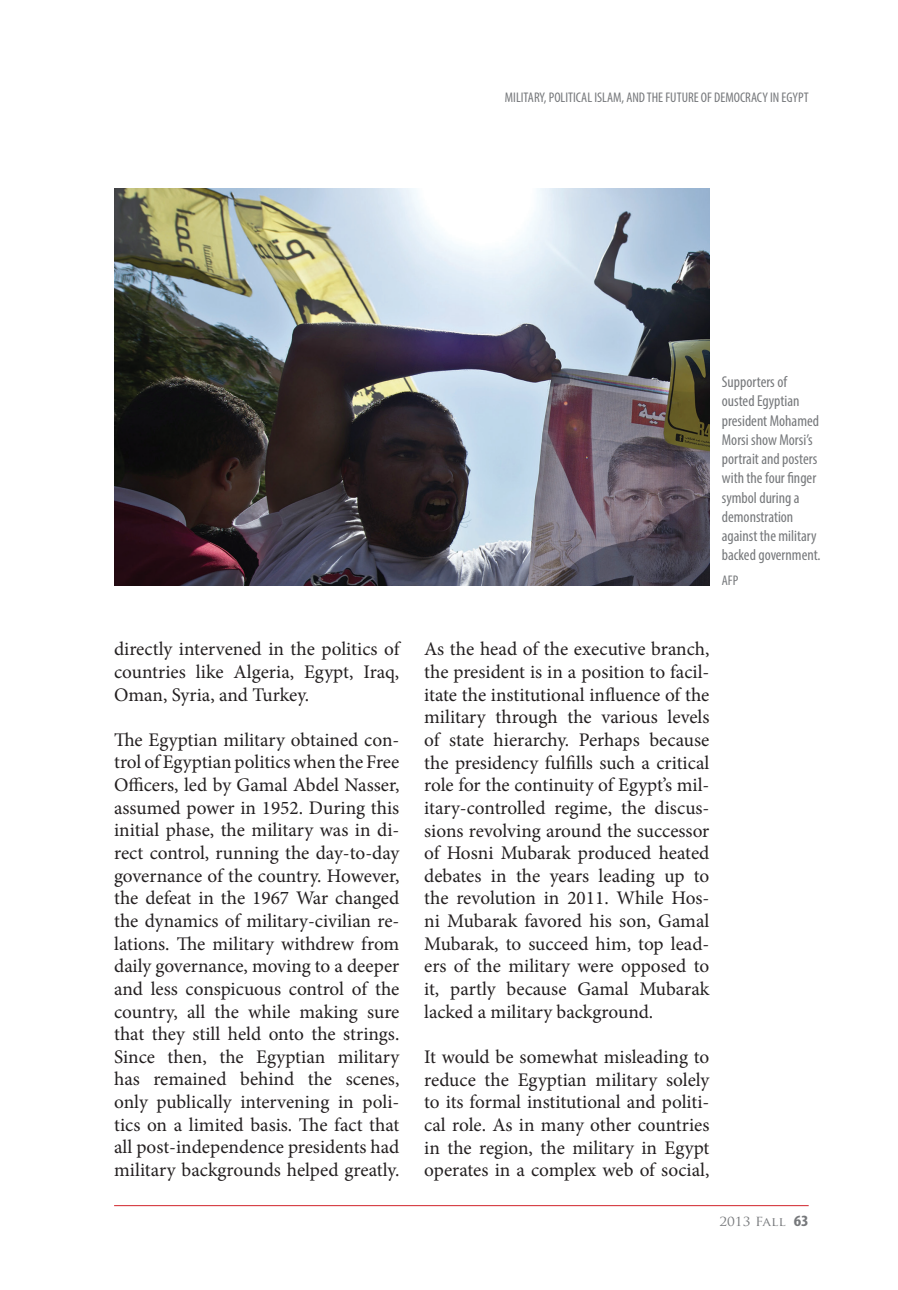
<style>
.page{position:relative;width:898px;height:1290px;background:#fff}
.page>*{position:absolute;margin:0;border:0;box-sizing:border-box;transform-origin:0 0}
.t1{font:19.25px/22.6px "Minion Pro";color:#231f20;text-align:justify}
.t2{font:condensed 15.75px/19.2px "Myriad Pro";color:#76787b}
.t3{font:condensed 14px "Myriad Pro";color:#76787b}
.t4{font:12.25px "Trajan Pro";color:#76787b;scale:1.11 1}
.s1{font-family:"Myriad Pro";font-weight:700;font-stretch:condensed;font-size:15.75px}
</style>
<div class="page">
<hr style="left:114px;top:1205px;width:695px;height:1px;background:#d1232a">
<img style="left:114px;top:189px;width:595px;height:396px">
<p class="t3" style="left:505px;top:89px;width:305px">MILITARY, POLITICAL ISLAM, AND THE FUTURE OF DEMOCRACY IN EGYPT</p>
<p class="t1" style="left:114px;top:638px;width:287px">directly intervened in the politics of countries like Algeria, Egypt, Iraq, Oman, Syria, and Turkey.</p>
<p class="t1" style="left:114px;top:728px;width:287px">The Egyptian military obtained con&shy;trol of Egyptian politics when the Free Officers, led by Gamal Abdel Nasser, assumed power in 1952. During this initial phase, the military was in di&shy;rect control, running the day-to-day governance of the country. However, the defeat in the 1967 War changed the dynamics of military-civilian re&shy;lations. The military withdrew from daily governance, moving to a deeper and less conspicuous control of the country, all the while making sure that they still held onto the strings.<br>Since then, the Egyptian military has remained behind the scenes, only publically intervening in poli&shy;tics on a limited basis. The fact that all post-independence presidents had military backgrounds helped greatly.</p>
<p class="t2" style="left:722px;top:372px;width:100px">Supporters of ousted Egyptian president Mohamed<br>Morsi show Morsi’s portrait and posters with the four finger symbol during a demonstration against the military backed government.</p>
<p class="t3" style="left:722px;top:572px;width:18px">AFP</p>
<p class="t1" style="left:424px;top:638px;width:287px">As the head of the executive branch, the president is in a position to facil&shy;itate the institutional influence of the military through the various levels of state hierarchy. Perhaps because the presidency fulfills such a critical role for the continuity of Egypt’s mil&shy;itary-controlled regime, the discus&shy;sions revolving around the successor of Hosni Mubarak produced heated debates in the years leading up to the revolution in 2011. While Hos&shy;ni Mubarak favored his son, Gamal Mubarak, to succeed him, top lead&shy;ers of the military were opposed to it, partly because Gamal Mubarak lacked a military background.</p>
<p class="t1" style="left:424px;top:1045px;width:287px">It would be somewhat misleading to reduce the Egyptian military solely to its formal institutional and politi&shy;cal role. As in many other countries in the region, the military in Egypt operates in a complex web of social,</p>
<p class="t4" style="left:719px;top:1213px;width:82px">2013 Fall <span class="s1">63</span></p>
</div>
